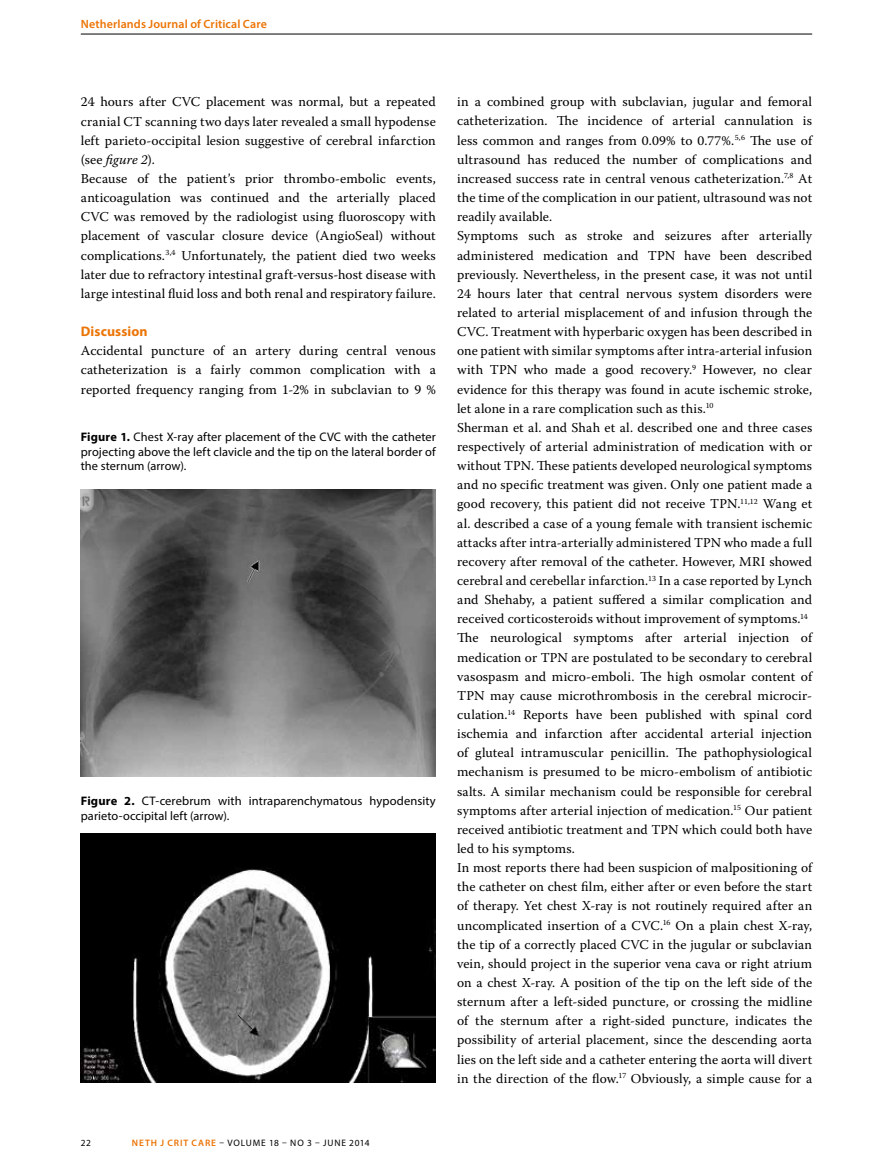
<style>
.page{position:relative;width:893px;height:1170px;background:#fff}
.page>*{position:absolute;margin:0;border:0;box-sizing:border-box;transform-origin:0 0}
.t1{font:700 13.8px "Myriad Pro";letter-spacing:.01em;color:#ec7405}
.t2{font:13.5px/19.2px "Warnock Pro";letter-spacing:.01em;color:#000}
.t3{font:12.3px/14.7px "Myriad Pro";letter-spacing:.005em;color:#000;text-align:justify}
.t4{font:600 12px "Myriad Pro";letter-spacing:.01em;color:#ec7405}
.t5{font:9.3px "Myriad Pro";letter-spacing:.085em;color:#000}
.s1{font-style:italic}
.s2{font-weight:700}
.s3{font-weight:600;color:#ec7405}
</style>
<div class="page">
<hr style="left:81px;top:34px;width:731px;height:1px;background:#000">
<img style="left:81px;top:489px;width:355px;height:287px">
<img style="left:81px;top:833px;width:355px;height:249px">
<p class="t4" style="left:81px;top:16px;width:188px">Netherlands Journal of Critical Care</p>
<p class="t2" style="left:81px;top:92px;width:357px">24 hours after CVC placement was normal, but a repeated cranial CT scanning two days later revealed a small hypodense left parieto-occipital lesion suggestive of cerebral infarction (see <span class="s1">figure 2</span>).<br>Because of the patient’s prior thrombo-embolic events, anticoagulation was continued and the arterially placed CVC was removed by the radiologist using fluoroscopy with placement of vascular closure device (AngioSeal) without complications.<sup>3,4</sup> Unfortunately, the patient died two weeks later due to refractory intestinal graft-versus-host disease with large intestinal fluid loss and both renal and respiratory failure.</p>
<p class="t1" style="left:81px;top:322px;width:68px">Discussion</p>
<p class="t2" style="left:81px;top:341px;width:357px;text-align:justify">Accidental puncture of an artery during central venous catheterization is a fairly common complication with a reported frequency ranging from 1-2% in subclavian to 9 %</p>
<p class="t3" style="left:81px;top:429px;width:357px"><span class="s2">Figure 1.</span> Chest X-ray after placement of the CVC with the catheter projecting above the left clavicle and the tip on the lateral border of the sternum (arrow).</p>
<p class="t3" style="left:81px;top:793px;width:357px"><span class="s2">Figure 2.</span> CT-cerebrum with intraparenchymatous hypodensity parieto-occipital left (arrow).</p>
<p class="t2" style="left:457px;top:92px;width:357px">in a combined group with subclavian, jugular and femoral catheterization. The incidence of arterial cannulation is less common and ranges from 0.09% to 0.77%.<sup>5,6</sup> The use of ultrasound has reduced the number of complications and increased success rate in central venous catheterization.<sup>7,8</sup> At the time of the complication in our patient, ultrasound was not readily available.<br>Symptoms such as stroke and seizures after arterially administered medication and TPN have been described previously. Nevertheless, in the present case, it was not until 24 hours later that central nervous system disorders were related to arterial misplacement of and infusion through the CVC. Treatment with hyperbaric oxygen has been described in one patient with similar symptoms after intra-arterial infusion with TPN who made a good recovery.<sup>9</sup> However, no clear evidence for this therapy was found in acute ischemic stroke, let alone in a rare complication such as this.<sup>10<br></sup>Sherman et al. and Shah et al. described one and three cases respectively of arterial administration of medication with or without TPN. These patients developed neurological symptoms and no specific treatment was given. Only one patient made a good recovery, this patient did not receive TPN.<sup>11,12</sup> Wang et al. described a case of a young female with transient ischemic attacks after intra-arterially administered TPN who made a full recovery after removal of the catheter. However, MRI showed cerebral and cerebellar infarction.<sup>13</sup> In a case reported by Lynch and Shehaby, a patient suffered a similar complication and received corticosteroids without improvement of symptoms.<sup>14<br></sup>The neurological symptoms after arterial injection of medication or TPN are postulated to be secondary to cerebral vasospasm and micro-emboli. The high osmolar content of TPN may cause microthrombosis in the cerebral microcir&shy;culation.<sup>14</sup> Reports have been published with spinal cord ischemia and infarction after accidental arterial injection of gluteal intramuscular penicillin. The pathophysiological mechanism is presumed to be micro-embolism of antibiotic salts. A similar mechanism could be responsible for cerebral symptoms after arterial injection of medication.<sup>15</sup> Our patient received antibiotic treatment and TPN which could both have led to his symptoms.<br>In most reports there had been suspicion of malpositioning of the catheter on chest film, either after or even before the start of therapy. Yet chest X-ray is not routinely required after an uncomplicated insertion of a CVC.<sup>16</sup> On a plain chest X-ray, the tip of a correctly placed CVC in the jugular or subclavian vein, should project in the superior vena cava or right atrium on a chest X-ray. A position of the tip on the left side of the sternum after a left-sided puncture, or crossing the midline of the sternum after a right-sided puncture, indicates the possibility of arterial placement, since the descending aorta lies on the left side and a catheter entering the aorta will divert in the direction of the flow.<sup>17</sup> Obviously, a simple cause for a</p>
<p class="t5" style="left:81px;top:1136px;width:12px">22</p>
<p class="t5" style="left:132px;top:1136px;width:239px"><span class="s3">NETH J CRIT CARE</span> – VOLUME 18 – NO 3 – JUNE 2014</p>
</div>
